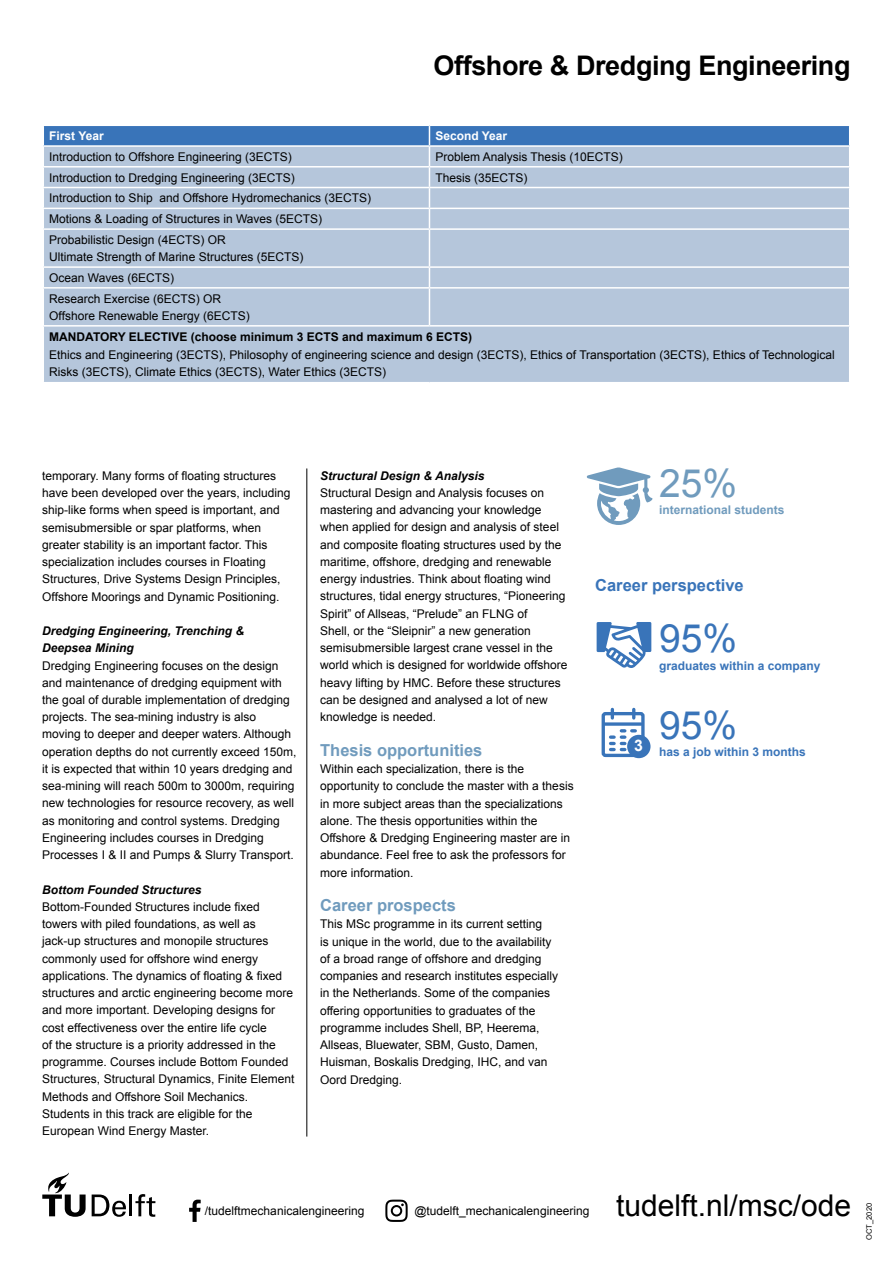
<style>
.page{position:relative;width:893px;height:1263px;background:#fff}
.page>*{position:absolute;margin:0;border:0;box-sizing:border-box;transform-origin:0 0}
.t1{font:39px "Arial";color:#3974b9}
.t2{font:39px "Arial";color:#709bbd}
.t3{font:30px "Arial";color:#000}
.t4{font:700 27px "Arial";letter-spacing:-.015em;color:#000}
.t5{font:700 16.5px "Arial";color:#709bbd}
.t6{font:700 16.5px "Arial";color:#3974b9}
.t7{font:12px/17.2px "Arial";color:#000}
.t8{font:italic 700 12px/17.2px "Arial";color:#000}
.t9{font:700 12px "Arial";color:#000}
.t10{font:700 12px "Arial";color:#3974b9}
.t11{font:700 12px "Arial";color:#709bbd}
.t12{font:700 12px "Arial";color:#fff}
.t13{font:7.5px "Arial";color:#000}
</style>
<div class="page">
<hr style="left:129px;top:1194px;width:3px;height:22px;background:#000">
<svg style="left:42px;top:1173px;width:44px;height:44px"></svg>
<svg style="left:135px;top:1194px;width:20px;height:23px"></svg>
<svg style="left:92px;top:1194px;width:34px;height:23px"></svg>
<hr style="left:307px;top:468px;width:1px;height:668px;background:#000">
<svg style="left:189px;top:1199px;width:12px;height:23px"></svg>
<svg style="left:385px;top:1199px;width:23px;height:23px"></svg>
<svg style="left:597px;top:622px;width:54px;height:46px"></svg>
<svg style="left:587px;top:467px;width:66px;height:58px"></svg>
<div style="left:602px;top:712px;width:43px;height:45px;border:3px solid #3974b9;border-radius:2px"></div>
<svg style="left:611px;top:709px;width:3px;height:9px"></svg>
<svg style="left:632px;top:709px;width:3px;height:9px"></svg>
<svg style="left:605px;top:722px;width:36px;height:4px"></svg>
<svg style="left:611px;top:735px;width:3px;height:16px"></svg>
<svg style="left:621px;top:729px;width:4px;height:22px"></svg>
<div style="left:627px;top:735px;width:23px;height:23px;background:#3974b9;border-radius:50%"></div>
<div style="left:44px;top:230px;width:805px;height:152px;background:#b5c6db"></div>
<svg style="left:43px;top:125px;width:807px;height:103px;background:#a3bad7"></svg>
<hr style="left:429px;top:230px;width:1px;height:36px;background:#fff">
<hr style="left:43px;top:266px;width:386px;height:2px;background:#fff">
<hr style="left:429px;top:266px;width:421px;height:2px;background:#fff">
<svg style="left:429px;top:268px;width:1px;height:19px"></svg>
<hr style="left:43px;top:287px;width:386px;height:2px;background:#fff">
<hr style="left:429px;top:287px;width:421px;height:2px;background:#fff">
<hr style="left:429px;top:289px;width:1px;height:36px;background:#fff">
<hr style="left:43px;top:325px;width:386px;height:2px;background:#fff">
<hr style="left:429px;top:325px;width:421px;height:2px;background:#fff">
<h3 class="t4" style="left:434px;top:48px;width:418px">Offshore &amp; Dredging Engineering</h3>
<p class="t12" style="left:49px;top:128px;width:56px">First Year</p>
<p class="t12" style="left:435px;top:128px;width:73px">Second Year</p>
<p class="t7" style="left:49px;top:148px;width:244px">Introduction to Offshore Engineering (3ECTS)</p>
<p class="t7" style="left:435px;top:148px;width:189px">Problem Analysis Thesis (10ECTS)</p>
<p class="t7" style="left:49px;top:169px;width:247px">Introduction to Dredging Engineering (3ECTS)</p>
<p class="t7" style="left:435px;top:169px;width:94px">Thesis (35ECTS)</p>
<p class="t7" style="left:49px;top:188px;width:323px;line-height:20.9px">Introduction to Ship and Offshore Hydromechanics (3ECTS)<br>Motions &amp; Loading of Structures in Waves (5ECTS)<br>Probabilistic Design (4ECTS) OR</p>
<p class="t7" style="left:49px;top:247px;width:256px;line-height:20.7px">Ultimate Strength of Marine Structures (5ECTS)<br>Ocean Waves (6ECTS)<br>Research Exercise (6ECTS) OR</p>
<p class="t7" style="left:49px;top:307px;width:202px">Offshore Renewable Energy (6ECTS)</p>
<p class="t9" style="left:49px;top:329px;width:424px">MANDATORY ELECTIVE (choose minimum 3 ECTS and maximum 6 ECTS)</p>
<p class="t7" style="left:49px;top:346px;width:787px">Ethics and Engineering (3ECTS), Philosophy of engineering science and design (3ECTS), Ethics of Transportation (3ECTS), Ethics of Technological<br>Risks (3ECTS), Climate Ethics (3ECTS), Water Ethics (3ECTS)</p>
<p class="t7" style="left:42px;top:467px;width:250px">temporary. Many forms of floating structures have been developed over the years, including ship-like forms when speed is important, and semisubmersible or spar platforms, when greater stability is an important factor. This specialization includes courses in Floating Structures, Drive Systems Design Principles, Offshore Moorings and Dynamic Positioning.</p>
<p class="t8" style="left:42px;top:623px;width:203px">Dredging Engineering, Trenching &amp;<br>Deepsea Mining</p>
<p class="t7" style="left:42px;top:657px;width:256px">Dredging Engineering focuses on the design and maintenance of dredging equipment with the goal of durable implementation of dredging projects. The sea-mining industry is also moving to deeper and deeper waters. Although operation depths do not currently exceed 150m, it is expected that within 10 years dredging and sea-mining will reach 500m to 3000m, requiring new technologies for resource recovery, as well as monitoring and control systems. Dredging Engineering includes courses in Dredging Processes I &amp; II and Pumps &amp; Slurry Transport.</p>
<p class="t8" style="left:42px;top:881px;width:161px">Bottom Founded Structures</p>
<p class="t7" style="left:42px;top:898px;width:254px">Bottom-Founded Structures include fixed towers with piled foundations, as well as jack-up structures and monopile structures commonly used for offshore wind energy applications. The dynamics of floating &amp; fixed structures and arctic engineering become more and more important. Developing designs for cost effectiveness over the entire life cycle<br>of the structure is a priority addressed in the programme. Courses include Bottom Founded Structures, Structural Dynamics, Finite Element Methods and Offshore Soil Mechanics.<br>Students in this track are eligible for the European Wind Energy Master.</p>
<p class="t8" style="left:320px;top:467px;width:166px">Structural Design &amp; Analysis</p>
<p class="t7" style="left:320px;top:484px;width:249px">Structural Design and Analysis focuses on mastering and advancing your knowledge when applied for design and analysis of steel and composite floating structures used by the maritime, offshore, dredging and renewable energy industries. Think about floating wind structures, tidal energy structures, “Pioneering Spirit” of Allseas, “Prelude” an FLNG of<br>Shell, or the “Sleipnir” a new generation semisubmersible largest crane vessel in the world which is designed for worldwide offshore heavy lifting by HMC. Before these structures can be designed and analysed a lot of new knowledge is needed.</p>
<h3 class="t5" style="left:320px;top:739px;width:164px">Thesis opportunities</h3>
<p class="t7" style="left:320px;top:760px;width:255px">Within each specialization, there is the opportunity to conclude the master with a thesis in more subject areas than the specializations alone. The thesis opportunities within the Offshore &amp; Dredging Engineering master are in abundance. Feel free to ask the professors for more information.</p>
<h3 class="t5" style="left:320px;top:894px;width:137px">Career prospects</h3>
<p class="t7" style="left:320px;top:916px;width:240px">This MSc programme in its current setting<br>is unique in the world, due to the availability of a broad range of offshore and dredging companies and research institutes especially in the Netherlands. Some of the companies offering opportunities to graduates of the programme includes Shell, BP, Heerema, Allseas, Bluewater, SBM, Gusto, Damen, Huisman, Boskalis Dredging, IHC, and van Oord Dredging.</p>
<h1 class="t2" style="left:659px;top:458px;width:80px">25%</h1>
<p class="t11" style="left:659px;top:502px;width:127px">international students</p>
<h3 class="t6" style="left:595px;top:574px;width:150px">Career perspective</h3>
<h1 class="t1" style="left:659px;top:613px;width:80px">95%</h1>
<p class="t10" style="left:659px;top:657px;width:163px">graduates within a company</p>
<h1 class="t1" style="left:659px;top:699px;width:80px">95%</h1>
<p class="t10" style="left:634px;top:744px;width:173px"><sup>3</sup> has a job within 3 months</p>
<p class="t7" style="left:205px;top:1203px;width:161px">/tudelftmechanicalengineering</p>
<p class="t7" style="left:414px;top:1203px;width:176px">@tudelft_mechanicalengineering</p>
<h2 class="t3" style="left:616px;top:1185px;width:237px">tudelft.nl/msc/ode</h2>
<p class="t13" style="left:864px;top:1240px;width:38px;rotate:-90deg">OCT_2020</p>
</div>
